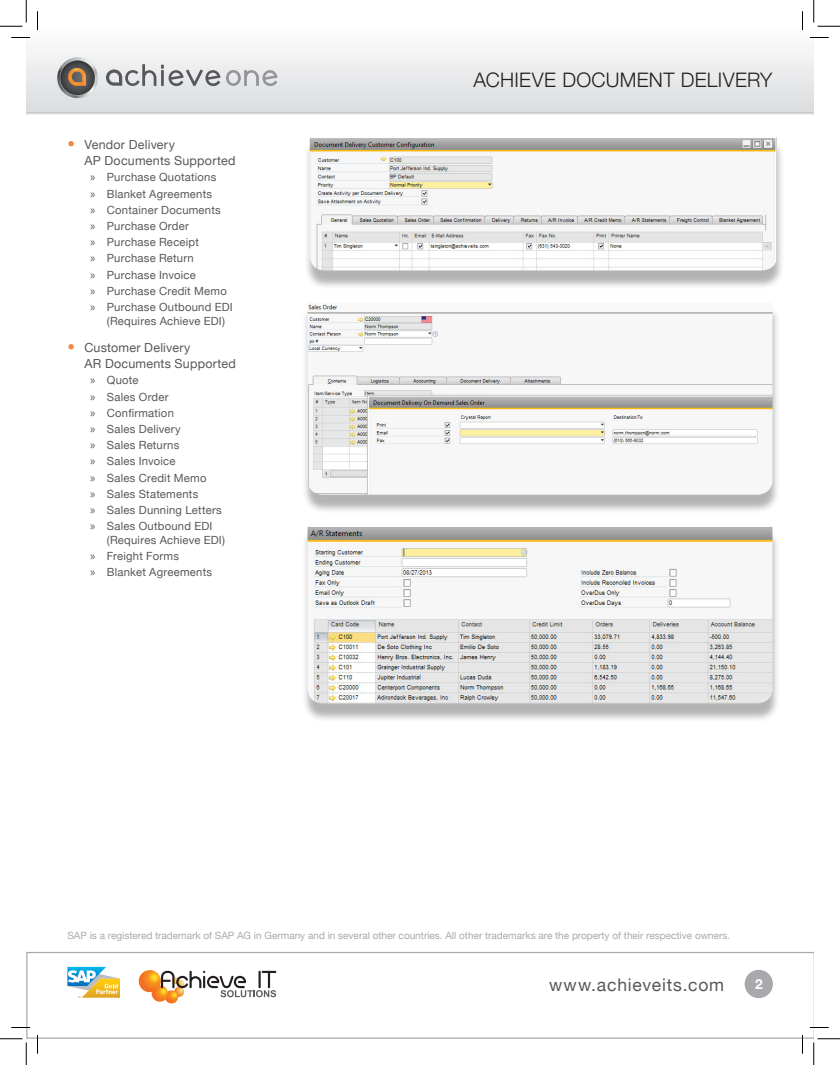
<style>
.page{position:relative;width:840px;height:1065px;background:#fff}
.page>*{position:absolute;margin:0;border:0;box-sizing:border-box;transform-origin:0 0}
.Page_Title{font:300 20px "Helvetica Neue";letter-spacing:.015em;color:#231f20}
.t1{font:17.5px "Helvetica Neue";letter-spacing:.05em;color:#57585a}
.t2{font:700 13.75px "Helvetica Neue";color:#fff}
.t3{font:12.5px/16.2px "Helvetica Neue";letter-spacing:.02em;color:#57585a}
.t4{font:11.25px/13.5px "Helvetica Neue";letter-spacing:.02em;color:#57585a}
.t5{font:10px "Helvetica Neue";color:#a8a9ad}
.s1{font-weight:300;font-size:15px;color:#f28847}
.s2{font-family:"Myriad Pro";font-size:12.5px}
</style>
<div class="page">
<svg style="left:26px;top:952px;width:788px;height:87px"></svg>
<div style="left:26px;top:107px;width:788px;height:8px;background:#cfd0d2"></div>
<div style="left:26px;top:26px;width:788px;height:86px;background:linear-gradient(to bottom,#fefefe,#dbdcdf)"></div>
<svg style="left:68px;top:967px;width:52px;height:31px"></svg>
<img style="left:165px;top:990px;width:13px;height:14px;border-radius:7px">
<img style="left:152px;top:985px;width:16px;height:17px;border-radius:8px">
<img style="left:139px;top:970px;width:22px;height:22px;border-radius:11px">
<svg style="left:161px;top:971px;width:115px;height:26px"></svg>
<div style="left:745px;top:970px;width:28px;height:28px;background:#a8a9ad;border-radius:50%"></div>
<svg style="left:57px;top:57px;width:41px;height:41px;background:#938a82"></svg>
<svg style="left:106px;top:64px;width:114px;height:22px;background:#bfbfc1"></svg>
<svg style="left:226px;top:70px;width:52px;height:16px"></svg>
<div style="left:304px;top:143px;width:481px;height:147px;background:#231f20;opacity:.34"></div>
<img style="left:310px;top:137px;width:467px;height:133px">
<div style="left:301px;top:308px;width:479px;height:206px;background:#231f20;opacity:.34"></div>
<img style="left:308px;top:303px;width:464px;height:192px">
<div style="left:301px;top:532px;width:479px;height:190px;background:#231f20;opacity:.34"></div>
<img style="left:308px;top:527px;width:464px;height:176px">
<svg style="left:11px;top:37px;width:19px;height:1px"></svg>
<svg style="left:810px;top:37px;width:19px;height:1px"></svg>
<svg style="left:11px;top:1027px;width:19px;height:1px"></svg>
<svg style="left:810px;top:1027px;width:19px;height:1px"></svg>
<svg style="left:37px;top:11px;width:1px;height:19px"></svg>
<svg style="left:37px;top:1035px;width:1px;height:19px"></svg>
<svg style="left:802px;top:11px;width:1px;height:19px"></svg>
<svg style="left:802px;top:1035px;width:1px;height:19px"></svg>
<svg style="left:0;top:0;width:27px;height:27px"></svg>
<svg style="left:0;top:1039px;width:27px;height:26px"></svg>
<svg style="left:814px;top:0;width:26px;height:27px"></svg>
<svg style="left:814px;top:1039px;width:26px;height:26px"></svg>
<p class="t3" style="left:84px;top:136px;width:153px;text-indent:-17px"><span class="s1">•</span> Vendor Delivery<br>AP Documents Supported</p>
<p class="t4" style="left:90px;top:170px;width:128px"><span class="s2">»</span> Purchase Quotations</p>
<p class="t4" style="left:90px;top:186px;width:124px"><span class="s2">»</span> Blanket Agreements</p>
<p class="t4" style="left:90px;top:202px;width:132px"><span class="s2">»</span> Container Documents</p>
<p class="t4" style="left:90px;top:218px;width:100px"><span class="s2">»</span> Purchase Order</p>
<p class="t4" style="left:90px;top:235px;width:111px"><span class="s2">»</span> Purchase Receipt</p>
<p class="t4" style="left:90px;top:251px;width:105px"><span class="s2">»</span> Purchase Return</p>
<p class="t4" style="left:90px;top:267px;width:107px"><span class="s2">»</span> Purchase Invoice</p>
<p class="t4" style="left:90px;top:283px;width:138px"><span class="s2">»</span> Purchase Credit Memo</p>
<p class="t4" style="left:107px;top:299px;width:127px;text-indent:-17px"><span class="s2">»</span> Purchase Outbound EDI (Requires Achieve EDI)</p>
<p class="t3" style="left:84px;top:339px;width:153px;text-indent:-17px"><span class="s1">•</span> Customer Delivery<br>AR Documents Supported</p>
<p class="t4" style="left:90px;top:373px;width:50px"><span class="s2">»</span> Quote</p>
<p class="t4" style="left:90px;top:389px;width:80px"><span class="s2">»</span> Sales Order</p>
<p class="t4" style="left:90px;top:405px;width:85px"><span class="s2">»</span> Confirmation</p>
<p class="t4" style="left:90px;top:422px;width:92px"><span class="s2">»</span> Sales Delivery</p>
<p class="t4" style="left:90px;top:438px;width:91px"><span class="s2">»</span> Sales Returns</p>
<p class="t4" style="left:90px;top:454px;width:87px"><span class="s2">»</span> Sales Invoice</p>
<p class="t4" style="left:90px;top:470px;width:118px"><span class="s2">»</span> Sales Credit Memo</p>
<p class="t4" style="left:90px;top:486px;width:110px"><span class="s2">»</span> Sales Statements</p>
<p class="t4" style="left:90px;top:503px;width:133px"><span class="s2">»</span> Sales Dunning Letters</p>
<p class="t4" style="left:107px;top:519px;width:120px;text-indent:-17px"><span class="s2">»</span> Sales Outbound EDI (Requires Achieve EDI)</p>
<p class="t4" style="left:90px;top:548px;width:91px"><span class="s2">»</span> Freight Forms</p>
<p class="t4" style="left:90px;top:565px;width:124px"><span class="s2">»</span> Blanket Agreements</p>
<p class="Page_Title" style="left:473px;top:64px;width:301px">ACHIEVE DOCUMENT DELIVERY</p>
<p class="t5" style="left:68px;top:927px;width:664px">SAP is a registered trademark of SAP AG in Germany and in several other countries. All other trademarks are the property of their respective owners.</p>
<h2 class="t1" style="left:549px;top:969px;width:177px">www.achieveits.com</h2>
<p class="t2" style="left:755px;top:971px;width:9px">2</p>
</div>
